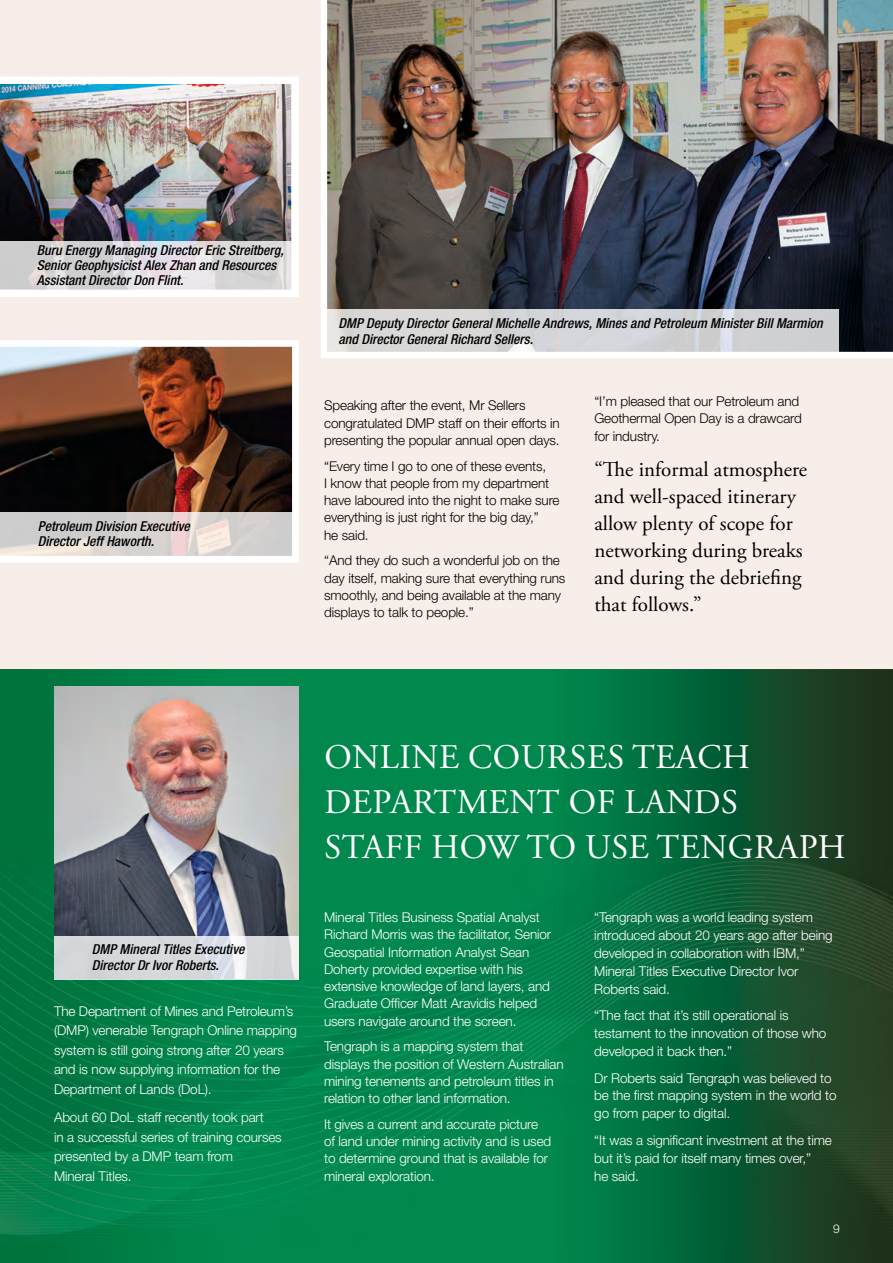
<style>
.page{position:relative;width:893px;height:1263px;background:#fff}
.page>*{position:absolute;margin:0;border:0;box-sizing:border-box;transform-origin:0 0}
.Article_Heading_BLAC{font:34.5px/45px "Adobe Garamond Pro";letter-spacing:.015em;color:#fff}
.Pull_Quote{font:21px/27px "Adobe Garamond Pro";color:#000}
.t1{font:italic 500 condensed 13.65px/15.1px "Helvetica Neue";color:#000}
.Article_-_Body_Copy{font:300 13.5px/17.2px "Helvetica Neue";letter-spacing:-.01em;color:#fff}
.Article_-_Body_Copy-2{font:300 13.5px/17.2px "Helvetica Neue";letter-spacing:-.01em;color:#000}
.t2{font:300 12px "Helvetica Neue";color:#fff}
</style>
<div class="page">
<img style="left:0;top:670px;width:893px;height:593px">
<div style="left:0;top:0;width:893px;height:670px;background:#f8eee9"></div>
<img style="left:0;top:77px;width:299px;height:220px">
<img style="left:321px;top:0;width:572px;height:358px">
<svg style="left:0;top:340px;width:299px;height:222px;background:#614337"></svg>
<svg style="left:326px;top:310px;width:513px;height:43px;background:#d5d6d8"></svg>
<svg style="left:0;top:513px;width:293px;height:43px;background:#d9d3d1"></svg>
<svg style="left:0;top:241px;width:291px;height:49px;background:#d9d7da"></svg>
<img style="left:54px;top:686px;width:245px;height:250px">
<svg style="left:54px;top:936px;width:245px;height:43px;background:#d8dadd"></svg>
<p class="t1" style="left:37px;top:242px;width:248px">Buru Energy Managing Director Eric Streitberg,<br>Senior Geophysicist Alex Zhan and Resources<br>Assistant Director Don Flint.</p>
<p class="t1" style="left:38px;top:519px;width:154px">Petroleum Division Executive<br>Director Jeff Haworth.</p>
<p class="t1" style="left:339px;top:316px;width:486px">DMP Deputy Director General Michelle Andrews, Mines and Petroleum Minister Bill Marmion and Director General Richard Sellers.</p>
<p class="Article_-_Body_Copy-2" style="left:324px;top:397px;width:237px">Speaking after the event, Mr Sellers congratulated DMP staff on their efforts in presenting the popular annual open days.</p>
<p class="Article_-_Body_Copy-2" style="left:324px;top:457px;width:237px">“Every time I go to one of these events,<br>I know that people from my department have laboured into the night to make sure everything is just right for the big day,”<br>he said.</p>
<p class="Article_-_Body_Copy-2" style="left:324px;top:552px;width:243px">“And they do such a wonderful job on the day itself, making sure that everything runs smoothly, and being available at the many displays to talk to people.”</p>
<p class="Article_-_Body_Copy-2" style="left:594px;top:392px;width:209px">“I’m pleased that our Petroleum and<br>Geothermal Open Day is a drawcard for industry.</p>
<p class="Pull_Quote" style="left:594px;top:457px;width:214px">“The informal atmosphere and well-spaced itinerary allow plenty of scope for networking during breaks and during the debriefing that follows.”</p>
<p class="t1" style="left:92px;top:942px;width:154px">DMP Mineral Titles Executive<br>Director Dr Ivor Roberts.</p>
<p class="Article_-_Body_Copy" style="left:54px;top:1001px;width:244px;line-height:19.5px">The Department of Mines and Petroleum’s (DMP) venerable Tengraph Online mapping system is still going strong after 20 years and is now supplying information for the Department of Lands (DoL).</p>
<p class="Article_-_Body_Copy" style="left:54px;top:1107px;width:229px;line-height:19.5px">About 60 DoL staff recently took part<br>in a successful series of training courses presented by a DMP team from<br>Mineral Titles.</p>
<p class="Article_Heading_BLAC" style="left:324px;top:736px;width:523px">ONLINE COURSES TEACH<br>DEPARTMENT OF LANDS<br>STAFF HOW TO USE TENGRAPH</p>
<p class="Article_-_Body_Copy" style="left:324px;top:908px;width:229px">Mineral Titles Business Spatial Analyst Richard Morris was the facilitator, Senior Geospatial Information Analyst Sean Doherty provided expertise with his extensive knowledge of land layers, and Graduate Officer Matt Aravidis helped users navigate around the screen.</p>
<p class="Article_-_Body_Copy" style="left:324px;top:1038px;width:241px">Tengraph is a mapping system that displays the position of Western Australian mining tenements and petroleum titles in relation to other land information.</p>
<p class="Article_-_Body_Copy" style="left:324px;top:1115px;width:229px">It gives a current and accurate picture of land under mining activity and is used to determine ground that is available for mineral exploration.</p>
<p class="Article_-_Body_Copy" style="left:594px;top:908px;width:240px;line-height:18px">“Tengraph was a world leading system introduced about 20 years ago after being developed in collaboration with IBM,” Mineral Titles Executive Director Ivor Roberts said.</p>
<p class="Article_-_Body_Copy" style="left:594px;top:1006px;width:234px;line-height:18px">“The fact that it’s still operational is testament to the innovation of those who developed it back then.”</p>
<p class="Article_-_Body_Copy" style="left:594px;top:1068px;width:244px;line-height:18px">Dr Roberts said Tengraph was believed to be the first mapping system in the world to go from paper to digital.</p>
<p class="Article_-_Body_Copy" style="left:594px;top:1131px;width:239px;line-height:18px">“It was a significant investment at the time but it’s paid for itself many times over,”<br>he said.</p>
<p class="t2" style="left:833px;top:1221px;width:8px">9</p>
</div>
